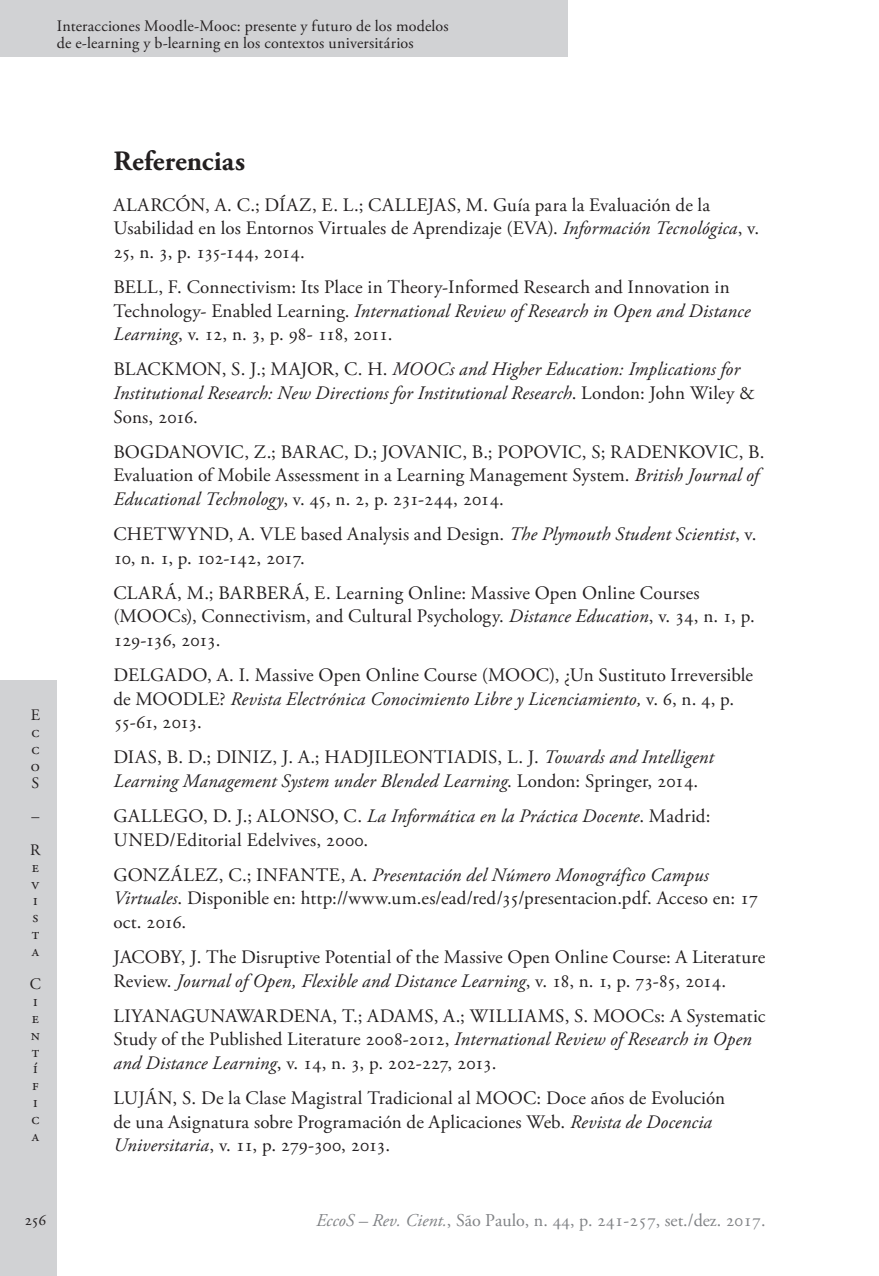
<style>
.page{position:relative;width:879px;height:1276px;background:#fff}
.page>*{position:absolute;margin:0;border:0;box-sizing:border-box;transform-origin:0 0}
.Ec_SubTitulo{font:700 28px "Adobe Garamond Pro";letter-spacing:.005em;color:#231f20}
.Ec_Referencias{font:19px/23.6px "Adobe Garamond Pro";letter-spacing:.01em;color:#231f20}
.Ec_Referencias-2{font:italic 19px/23.6px "Adobe Garamond Pro";letter-spacing:.01em;color:#231f20}
.t1{font:18px "Adobe Garamond Pro";color:#808285}
.t2{font:16px/16.8px "Adobe Garamond Pro";color:#231f20}
.s1{font-style:italic}
.s2{font-style:normal}
</style>
<div class="page">
<div style="left:0;top:680px;width:57px;height:596px;background:#d1d2d4"></div>
<div style="left:0;top:0;width:567px;height:57px;background:#d1d2d4"></div>
<p class="t2" style="left:57px;top:19px;width:393px">Interacciones Moodle-Mooc: presente y futuro de los modelos de e-learning y b-learning en los contextos universitários</p>
<p class="t2" style="left:31px;top:707px;width:11px;text-align:justify">E c c o S</p>
<p class="t2" style="left:30px;top:800px;width:12px;line-height:33.6px">–<br>R</p>
<p class="t2" style="left:32px;top:859px;width:9px;text-align:justify">e v i s t a</p>
<p class="t2" style="left:30px;top:976px;width:13px">C i e n t í f i c a</p>
<p class="Ec_SubTitulo" style="left:113px;top:145px;width:133px">Referencias</p>
<p class="Ec_Referencias" style="left:113px;top:194px;width:647px">ALARCÓN, A. C.; DÍAZ, E. L.; CALLEJAS, M. Guía para la Evaluación de la<br>Usabilidad en los Entornos Virtuales de Aprendizaje (EVA). <span class="s1">Información Tecnológica</span>, v.<br>25, n. 3, p. 135-144, 2014.</p>
<p class="Ec_Referencias" style="left:113px;top:276px;width:638px">BELL, F. Connectivism: Its Place in Theory-Informed Research and Innovation in<br>Technology- Enabled Learning. <span class="s1">International Review of Research in Open and Distance<br>Learning</span>, v. 12, n. 3, p. 98- 118, 2011.</p>
<p class="Ec_Referencias-2" style="left:113px;top:358px;width:643px"><span class="s2">BLACKMON, S. J.; MAJOR, C. H.</span> MOOCs and Higher Education: Implications for<br>Institutional Research: New Directions for Institutional Research<span class="s2">. London: John Wiley &amp;<br>Sons, 2016.</span></p>
<p class="Ec_Referencias" style="left:113px;top:440px;width:652px">BOGDANOVIC, Z.; BARAC, D.; JOVANIC, B.; POPOVIC, S; RADENKOVIC, B.<br>Evaluation of Mobile Assessment in a Learning Management System. <span class="s1">British Journal of<br>Educational Technology</span>, v. 45, n. 2, p. 231-244, 2014.</p>
<p class="Ec_Referencias" style="left:113px;top:523px;width:644px">CHETWYND, A. VLE based Analysis and Design. <span class="s1">The Plymouth Student Scientist</span>, v.<br>10, n. 1, p. 102-142, 2017.</p>
<p class="Ec_Referencias" style="left:113px;top:581px;width:643px">CLARÁ, M.; BARBERÁ, E. Learning Online: Massive Open Online Courses (MOOCs), Connectivism, and Cultural Psychology. <span class="s1">Distance Education</span>, v. 34, n. 1, p.<br>129-136, 2013.</p>
<p class="Ec_Referencias" style="left:113px;top:664px;width:641px">DELGADO, A. I. Massive Open Online Course (MOOC), ¿Un Sustituto Irreversible de MOODLE? <span class="s1">Revista Electrónica Conocimiento Libre y Licenciamiento,</span> v. 6, n. 4, p.<br>55-61, 2013.</p>
<p class="Ec_Referencias-2" style="left:113px;top:746px;width:602px"><span class="s2">DIAS, B. D.; DINIZ, J. A.; HADJILEONTIADIS, L. J.</span> Towards and Intelligent<br>Learning Management System under Blended Learning<span class="s2">. London: Springer, 2014.</span></p>
<p class="Ec_Referencias" style="left:113px;top:805px;width:598px">GALLEGO, D. J.; ALONSO, C. <span class="s1">La Informática en la Práctica Docente</span>. Madrid:<br>UNED/Editorial Edelvives, 2000.</p>
<p class="Ec_Referencias" style="left:113px;top:863px;width:646px">GONZÁLEZ, C.; INFANTE, A. <span class="s1">Presentación del Número Monográfico Campus<br>Virtuales</span>. Disponible en: http://www.um.es/ead/red/35/presentacion.pdf. Acceso en: 17 oct. 2016.</p>
<p class="Ec_Referencias" style="left:113px;top:945px;width:653px">JACOBY, J. The Disruptive Potential of the Massive Open Online Course: A Literature<br>Review. <span class="s1">Journal of Open, Flexible and Distance Learning</span>, v. 18, n. 1, p. 73-85, 2014.</p>
<p class="Ec_Referencias" style="left:113px;top:1004px;width:653px">LIYANAGUNAWARDENA, T.; ADAMS, A.; WILLIAMS, S. MOOCs: A Systematic<br>Study of the Published Literature 2008-2012, <span class="s1">International Review of Research in Open and Distance Learning</span>, v. 14, n. 3, p. 202-227, 2013.</p>
<p class="Ec_Referencias" style="left:113px;top:1086px;width:613px">LUJÁN, S. De la Clase Magistral Tradicional al MOOC: Doce años de Evolución de una Asignatura sobre Programación de Aplicaciones Web. <span class="s1">Revista de Docencia<br>Universitaria</span>, v. 11, p. 279-300, 2013.</p>
<p class="t2" style="left:24px;top:1212px;width:23px">256</p>
<p class="t1" style="left:316px;top:1209px;width:451px"><span class="s1">EccoS – Rev. Cient.</span>, São Paulo, n. 44, p. 241-257, set./dez. 2017.</p>
</div>
